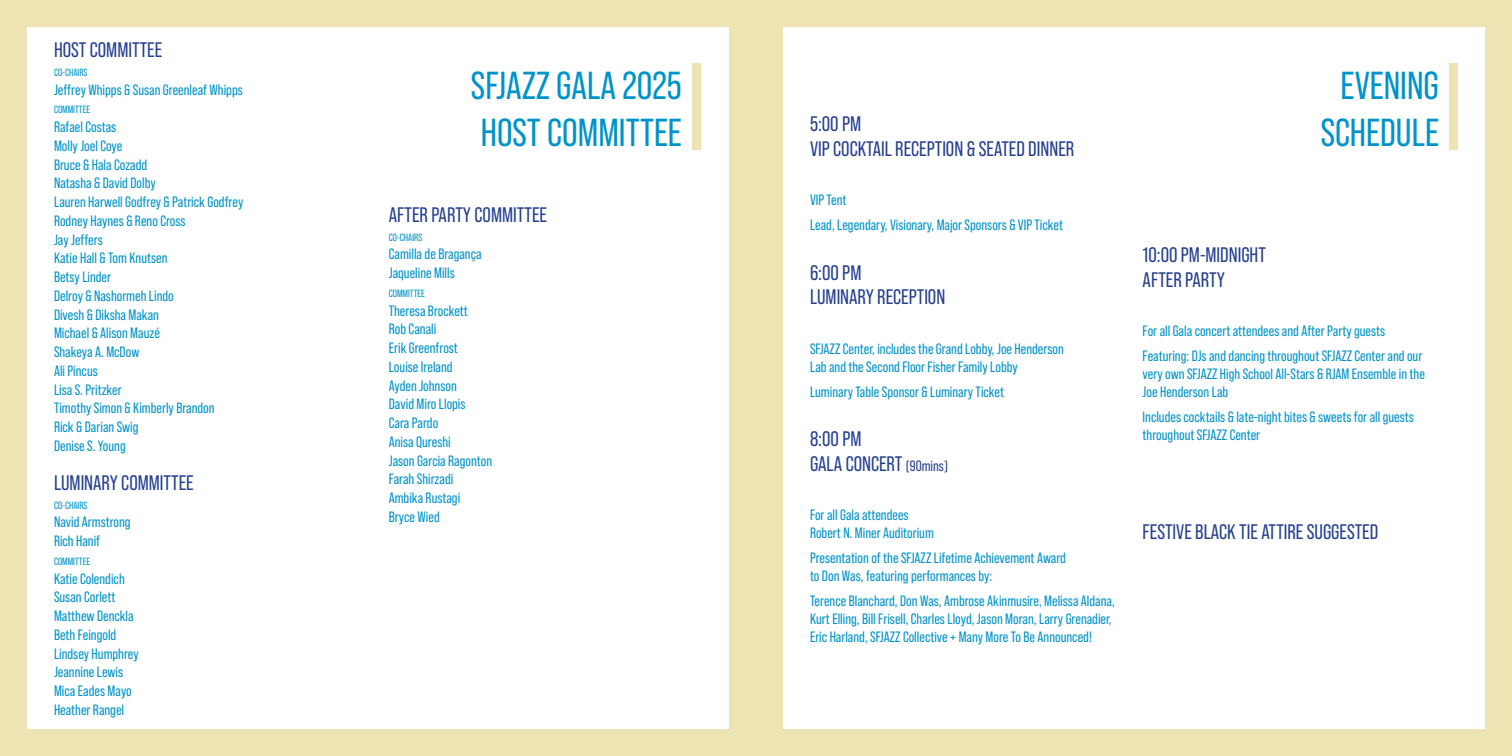
<style>
.page{position:relative;width:1512px;height:756px;background:#fff}
.page>*{position:absolute;margin:0;border:0;box-sizing:border-box;transform-origin:0 0}
.t1{font:39px/46.8px "Bebas Neue Pro";color:#0093c9}
.t2{font:21px/24.8px "Bebas Neue Pro";color:#25408f}
.t3{font:15px/18.8px "Bebas Neue Pro";color:#0093c9}
.t4{font:10.5px "Bebas Neue Pro";color:#0093c9}
.s1{font-size:15px}
</style>
<div class="page">
<div style="left:756px;top:0;width:756px;height:756px;background:#eee3b2"></div>
<div style="left:0;top:0;width:756px;height:756px;background:#eee3b2"></div>
<div style="left:783px;top:27px;width:702px;height:702px;background:#fff"></div>
<div style="left:27px;top:27px;width:702px;height:702px;background:#fff"></div>
<div style="left:692px;top:64px;width:9px;height:86px;background:#eee3b2"></div>
<div style="left:1449px;top:64px;width:9px;height:86px;background:#eee3b2"></div>
<h2 class="t2" style="left:54px;top:37px;width:110px">HOST COMMITTEE</h2>
<p class="t4" style="left:54px;top:66px;width:35px">CO-CHAIRS</p>
<p class="t3" style="left:54px;top:80px;width:190px">Jeffrey Whipps &amp; Susan Greenleaf Whipps</p>
<p class="t4" style="left:54px;top:104px;width:38px">COMMITTEE</p>
<p class="t3" style="left:54px;top:117px;width:191px">Rafael Costas<br>Molly Joel Coye<br>Bruce &amp; Hala Cozadd<br>Natasha &amp; David Dolby<br>Lauren Harwell Godfrey &amp; Patrick Godfrey<br>Rodney Haynes &amp; Reno Cross<br>Jay Jeffers<br>Katie Hall &amp; Tom Knutsen<br>Betsy Linder<br>Delroy &amp; Nashormeh Lindo<br>Divesh &amp; Diksha Makan<br>Michael &amp; Alison Mauzé<br>Shakeya A. McDow<br>Ali Pincus<br>Lisa S. Pritzker<br>Timothy Simon &amp; Kimberly Brandon<br>Rick &amp; Darian Swig<br>Denise S. Young</p>
<h2 class="t2" style="left:54px;top:470px;width:141px">LUMINARY COMMITTEE</h2>
<p class="t4" style="left:54px;top:499px;width:35px">CO-CHAIRS</p>
<p class="t3" style="left:54px;top:513px;width:78px">Navid Armstrong<br>Rich Hanif</p>
<p class="t4" style="left:54px;top:555px;width:38px">COMMITTEE</p>
<p class="t3" style="left:54px;top:569px;width:86px">Katie Colendich<br>Susan Corlett<br>Matthew Denckla<br>Beth Feingold<br>Lindsey Humphrey<br>Jeannine Lewis<br>Mica Eades Mayo<br>Heather Rangel</p>
<h1 class="t1" style="left:471px;top:62px;width:212px">SFJAZZ GALA 2025<br>HOST COMMITTEE</h1>
<h2 class="t2" style="left:389px;top:202px;width:160px">AFTER PARTY COMMITTEE</h2>
<p class="t4" style="left:389px;top:231px;width:35px">CO-CHAIRS</p>
<p class="t3" style="left:389px;top:245px;width:94px">Camilla de Bragança<br>Jaqueline Mills</p>
<p class="t4" style="left:389px;top:287px;width:38px">COMMITTEE</p>
<p class="t3" style="left:389px;top:301px;width:105px">Theresa Brockett<br>Rob Canali<br>Erik Greenfrost<br>Louise Ireland<br>Ayden Johnson<br>David Miro Llopis<br>Cara Pardo<br>Anisa Qureshi<br>Jason Garcia Ragonton<br>Farah Shirzadi<br>Ambika Rustagi<br>Bryce Wied</p>
<h2 class="t2" style="left:810px;top:111px;width:266px">5:00 PM<br>VIP COCKTAIL RECEPTION &amp; SEATED DINNER</h2>
<p class="t3" style="left:810px;top:188px;width:255px;line-height:24.8px">VIP Tent<br>Lead, Legendary, Visionary, Major Sponsors &amp; VIP Ticket</p>
<h2 class="t2" style="left:810px;top:260px;width:137px">6:00 PM<br>LUMINARY RECEPTION</h2>
<p class="t3" style="left:810px;top:340px;width:255px;line-height:18px">SFJAZZ Center, includes the Grand Lobby, Joe Henderson<br>Lab and the Second Floor Fisher Family Lobby</p>
<p class="t3" style="left:810px;top:382px;width:196px">Luminary Table Sponsor &amp; Luminary Ticket</p>
<h2 class="t2" style="left:810px;top:426px;width:139px">8:00 PM<br>GALA CONCERT <span class="s1">(90mins)</span></h2>
<p class="t3" style="left:810px;top:506px;width:125px;line-height:18px">For all Gala attendees<br>Robert N. Miner Auditorium</p>
<p class="t3" style="left:810px;top:549px;width:258px;line-height:18px">Presentation of the SFJAZZ Lifetime Achievement Award to Don Was, featuring performances by:</p>
<p class="t3" style="left:810px;top:592px;width:306px;line-height:18px">Terence Blanchard, Don Was, Ambrose Akinmusire, Melissa Aldana,<br>Kurt Elling, Bill Frisell, Charles Lloyd, Jason Moran, Larry Grenadier,<br>Eric Harland, SFJAZZ Collective + Many More To Be Announced!</p>
<h1 class="t1" style="left:1321px;top:62px;width:120px;text-align:center">EVENING<br>SCHEDULE</h1>
<h2 class="t2" style="left:1143px;top:242px;width:125px">10:00 PM-MIDNIGHT<br>AFTER PARTY</h2>
<p class="t3" style="left:1143px;top:319px;width:281px;line-height:24.8px">For all Gala concert attendees and After Party guests<br>Featuring: DJs and dancing throughout SFJAZZ Center and our</p>
<p class="t3" style="left:1143px;top:365px;width:284px;line-height:18px">very own SFJAZZ High School All-Stars &amp; RJAM Ensemble in the<br>Joe Henderson Lab</p>
<p class="t3" style="left:1143px;top:408px;width:273px;line-height:18px">Includes cocktails &amp; late-night bites &amp; sweets for all guests throughout SFJAZZ Center</p>
<h2 class="t2" style="left:1143px;top:519px;width:237px">FESTIVE BLACK TIE ATTIRE SUGGESTED</h2>
</div>
